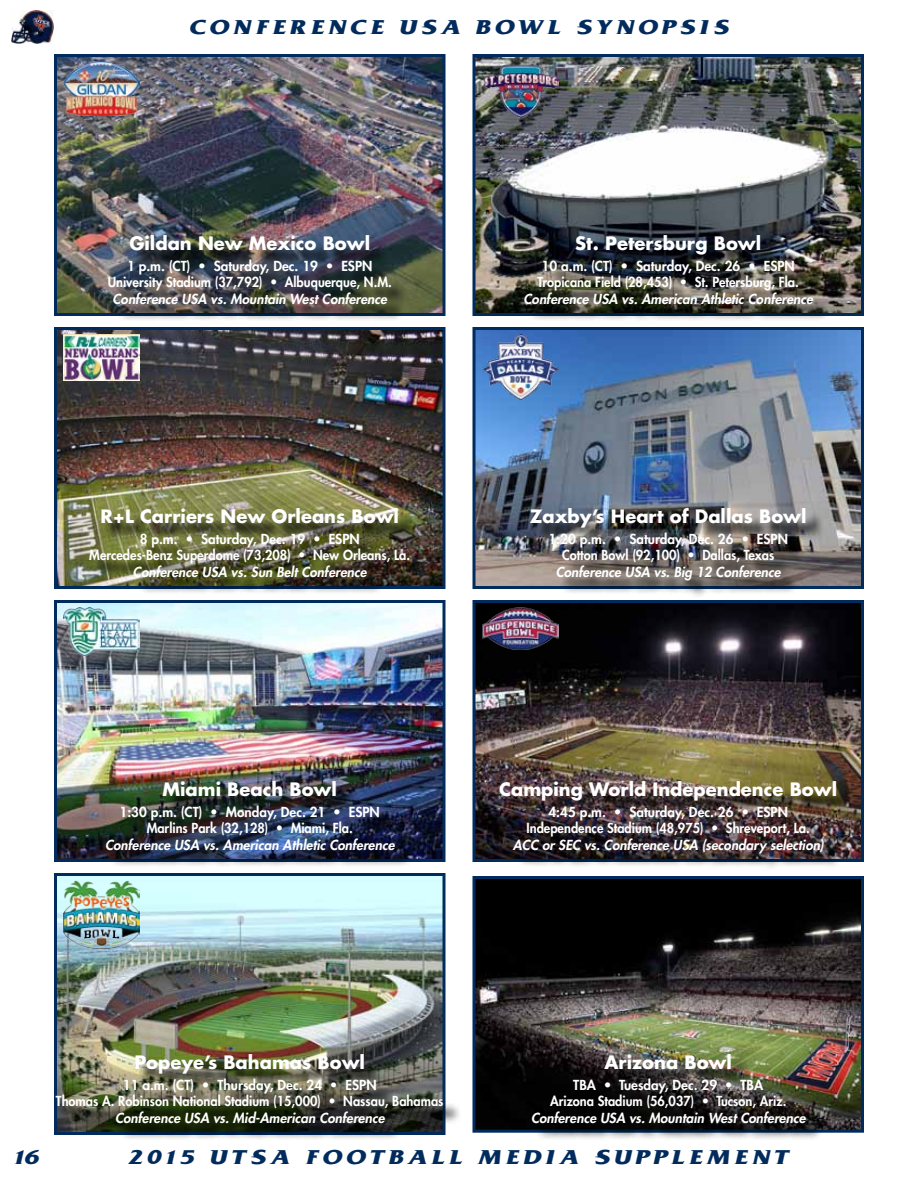
<style>
.page{position:relative;width:918px;height:1188px;background:#fff}
.page>*{position:absolute;margin:0;border:0;box-sizing:border-box;transform-origin:0 0}
.t1{font:700 21px "UTSA";letter-spacing:.2em;color:#002b5c}
.t2{font:700 18px "Futura";color:#fff}
.t3{font:800 13.5px/16.2px "Futura";color:#fff;text-align:center}
.s1{font-style:italic}
</style>
<div class="page">
<img style="left:12px;top:11px;width:42px;height:33px">
<img style="left:58px;top:58px;width:384px;height:254px">
<div style="left:54px;top:54px;width:392px;height:262px;border:3px solid #002b5c"></div>
<img style="left:111px;top:238px;width:298px;height:82px">
<img style="left:64px;top:62px;width:76px;height:53px">
<img style="left:476px;top:58px;width:384px;height:254px">
<div style="left:472px;top:54px;width:392px;height:262px;border:3px solid #002b5c"></div>
<img style="left:527px;top:238px;width:305px;height:82px">
<img style="left:482px;top:62px;width:76px;height:56px">
<img style="left:476px;top:331px;width:384px;height:254px">
<div style="left:472px;top:327px;width:392px;height:262px;border:3px solid #002b5c"></div>
<img style="left:533px;top:510px;width:291px;height:86px">
<img style="left:58px;top:331px;width:384px;height:254px">
<div style="left:54px;top:327px;width:392px;height:262px;border:3px solid #002b5c"></div>
<img style="left:92px;top:511px;width:335px;height:82px">
<img style="left:64px;top:335px;width:76px;height:46px">
<img style="left:58px;top:604px;width:384px;height:254px">
<div style="left:54px;top:600px;width:392px;height:262px;border:3px solid #002b5c"></div>
<img style="left:108px;top:784px;width:305px;height:82px">
<img style="left:64px;top:608px;width:76px;height:48px">
<img style="left:476px;top:604px;width:384px;height:254px">
<div style="left:472px;top:600px;width:392px;height:262px;border:3px solid #002b5c"></div>
<img style="left:503px;top:784px;width:352px;height:83px">
<img style="left:482px;top:608px;width:76px;height:41px">
<img style="left:58px;top:877px;width:384px;height:254px">
<div style="left:54px;top:873px;width:392px;height:262px;border:3px solid #002b5c"></div>
<img style="left:59px;top:1057px;width:400px;height:82px">
<img style="left:64px;top:881px;width:76px;height:67px">
<img style="left:476px;top:880px;width:384px;height:249px">
<div style="left:472px;top:876px;width:392px;height:257px;border:3px solid #002b5c"></div>
<img style="left:534px;top:1057px;width:290px;height:82px">
<img style="left:482px;top:335px;width:76px;height:65px">
<p class="t1" style="left:189px;top:15px;width:252px">CONFERENCE USA</p>
<p class="t1" style="left:476px;top:15px;width:254px">BOWL SYNOPSIS</p>
<p class="t2" style="left:129px;top:231px;width:242px">Gildan New Mexico Bowl</p>
<p class="t3" style="left:108px;top:258px;width:286px">1 p.m. (CT) • Saturday, Dec. 19 • ESPN<br>University Stadium (37,792) • Albuquerque, N.M.<br><span class="s1">Conference USA vs. Mountain West Conference</span></p>
<p class="t2" style="left:575px;top:231px;width:188px">St. Petersburg Bowl</p>
<p class="t3" style="left:524px;top:258px;width:291px">10 a.m. (CT) • Saturday, Dec. 26 • ESPN<br>Tropicana Field (28,453) • St. Petersburg, Fla.<br><span class="s1">Conference USA vs. American Athletic Conference</span></p>
<p class="t2" style="left:100px;top:504px;width:300px">R+L Carriers New Orleans Bowl</p>
<p class="t3" style="left:89px;top:531px;width:322px">8 p.m. • Saturday, Dec. 19 • ESPN<br>Mercedes-Benz Superdome (73,208) • New Orleans, La.<br><span class="s1">Conference USA vs. Sun Belt Conference</span></p>
<p class="t2" style="left:163px;top:777px;width:176px">Miami Beach Bowl</p>
<p class="t3" style="left:105px;top:804px;width:291px">1:30 p.m. (CT) • Monday, Dec. 21 • ESPN<br>Marlins Park (32,128) • Miami, Fla.<br><span class="s1">Conference USA vs. American Athletic Conference</span></p>
<p class="t2" style="left:530px;top:504px;width:278px">Zaxby’s Heart of Dallas Bowl</p>
<p class="t3" style="left:549px;top:531px;width:241px">1:20 p.m. • Saturday, Dec. 26 • ESPN<br>Cotton Bowl (92,100) • Dallas, Texas<br><span class="s1">Conference USA vs. Big 12 Conference</span></p>
<p class="t2" style="left:499px;top:777px;width:339px">Camping World Independence Bowl</p>
<p class="t3" style="left:513px;top:804px;width:312px">4:45 p.m. • Saturday, Dec. 26 • ESPN<br>Independence Stadium (48,975) • Shreveport, La.<br><span class="s1">ACC or SEC vs. Conference USA (secondary selection)</span></p>
<p class="t2" style="left:134px;top:1050px;width:232px">Popeye’s Bahamas Bowl</p>
<p class="t3" style="left:56px;top:1077px;width:389px">11 a.m. (CT) • Thursday, Dec. 24 • ESPN<br>Thomas A. Robinson National Stadium (15,000) • Nassau, Bahamas<br><span class="s1">Conference USA vs. Mid-American Conference</span></p>
<p class="t2" style="left:605px;top:1050px;width:129px">Arizona Bowl</p>
<p class="t3" style="left:531px;top:1077px;width:276px">TBA • Tuesday, Dec. 29 • TBA<br>Arizona Stadium (56,037) • Tucson, Ariz.<br><span class="s1">Conference USA vs. Mountain West Conference</span></p>
<p class="t1" style="left:14px;top:1145px;width:26px">16</p>
<h1 class="t1" style="left:128px;top:1145px;width:662px">2015 UTSA FOOTBALL MEDIA SUPPLEMENT</h1>
</div>
